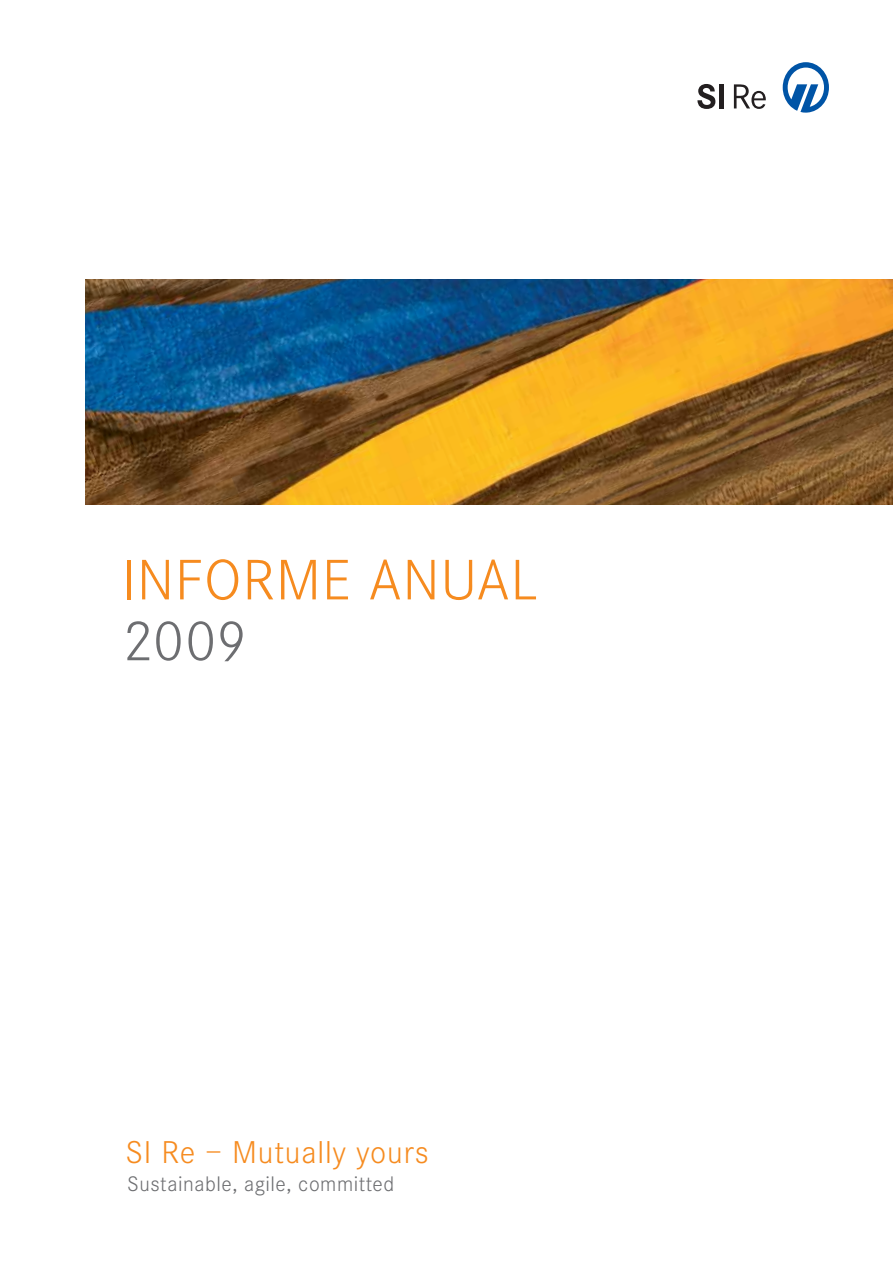
<style>
.page{position:relative;width:893px;height:1263px;background:#fff}
.page>*{position:absolute;margin:0;border:0;box-sizing:border-box;transform-origin:0 0}
.t1{font:300 59.25px "Corporate S";color:#f68b1f}
.t2{font:300 59.25px "Corporate S";color:#6d6e71}
.t3{font:300 32.7px "Corporate S";letter-spacing:.025em;color:#f68b1f}
.t4{font:300 21.9px "Corporate S";letter-spacing:.025em;color:#6d6e71}
</style>
<div class="page">
<svg style="left:783px;top:62px;width:46px;height:51px"></svg>
<svg style="left:697px;top:84px;width:18px;height:25px"></svg>
<div style="left:719px;top:84px;width:5px;height:24px;background:#231f20"></div>
<svg style="left:734px;top:84px;width:32px;height:25px"></svg>
<img style="left:85px;top:279px;width:808px;height:226px">
<h1 class="t1" style="left:122px;top:547px;width:417px">Informe anual</h1>
<h1 class="t2" style="left:122px;top:608px;width:127px">2009</h1>
<h2 class="t3" style="left:125px;top:1134px;width:305px">SI Re – M utually yours</h2>
<p class="t4" style="left:127px;top:1171px;width:269px">Sustainable, agile, committed</p>
</div>
